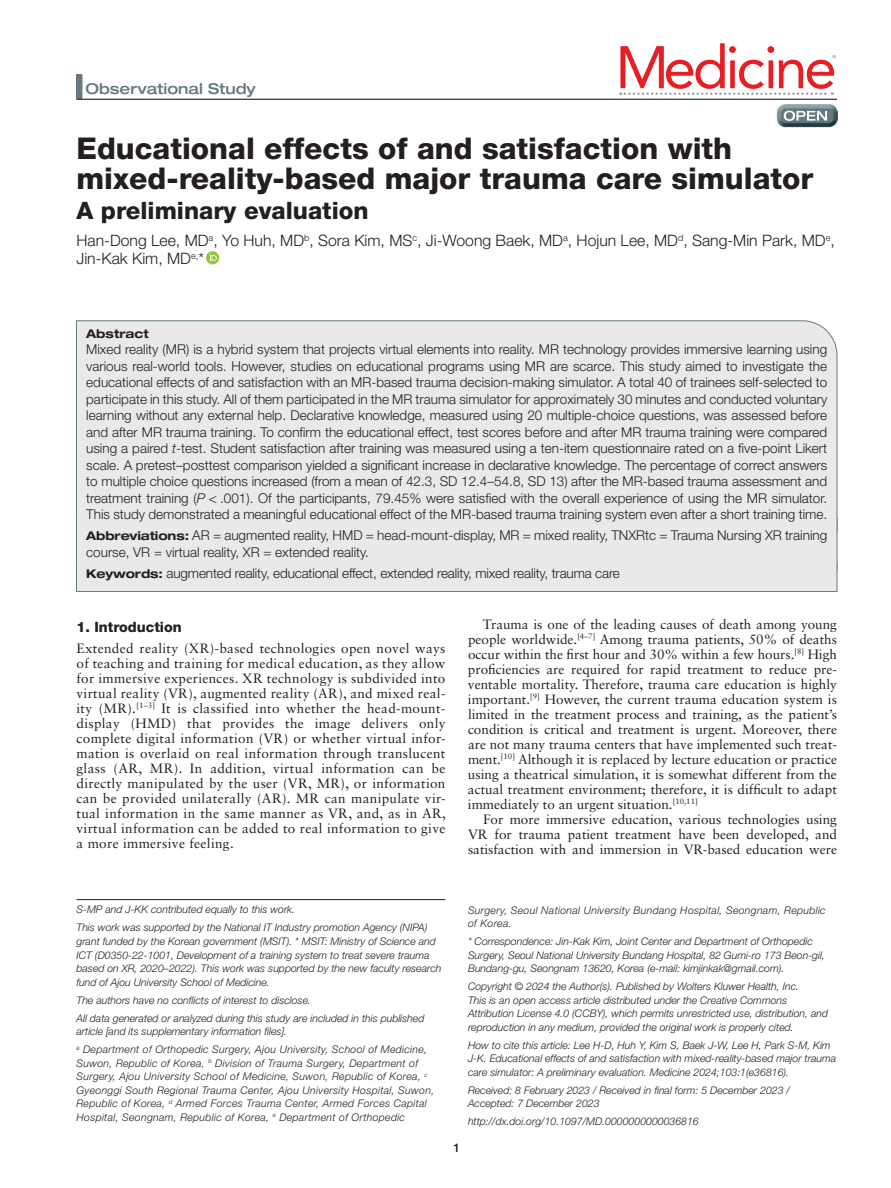
<style>
.page{position:relative;width:891px;height:1188px;background:#fff}
.page>*{position:absolute;margin:0;border:0;box-sizing:border-box;transform-origin:0 0}
.t1{font:59.4px "Avenir";letter-spacing:-.06em;color:#e71e24}
.t2{font:800 30px/30px "Helvetica Neue LT Std";color:#231f20}
.t3{font:800 24px "Helvetica Neue LT Std";color:#231f20}
.t4{font:300 15.75px/18px "Helvetica Neue LT Std";color:#231f20}
.t5{font:500 expanded 15px "Helvetica Neue LT Std";color:#667981}
.t6{font:800 14.25px "Helvetica Neue LT Std";color:#231f20}
.t7{font:13.5px/15px "Sabon LT Std";color:#231f20;text-align:justify}
.t8{font:300 13.5px/16.5px "Helvetica Neue LT Std";color:#231f20;text-align:justify}
.t9{font:700 expanded 12px "Helvetica Neue LT Std";color:#231f20}
.t10{font:500 12px "Helvetica Neue LT Std";color:#231f20}
.t11{font:italic 300 10.5px/13.5px "Helvetica Neue LT Std";color:#231f20}
.t12{font:italic 300 10.5px/13.5px "Helvetica Neue LT Std";letter-spacing:.03em;color:#231f20}
.t13{font:500 10.35px "Akzidenz Grotesk BE";color:#909295}
.s1{font-style:italic}
.s2{font-weight:700;font-stretch:expanded;font-size:12px}
</style>
<div class="page">
<div style="left:76px;top:74px;width:6px;height:25px;background:#677981"></div>
<hr style="left:76px;top:99px;width:761px;height:1px;background:#231f20">
<img style="left:776px;top:104px;width:61px;height:24px">
<svg style="left:784px;top:111px;width:43px;height:10px"></svg>
<svg style="left:620px;top:93px;width:213px;height:2px"></svg>
<div style="left:76px;top:320px;width:762px;height:213px;background:#e9e9e9"></div>
<div style="left:76px;top:517px;width:761px;height:54px;background:#e9e9e9"></div>
<div style="left:76px;top:562px;width:761px;height:30px;background:#e9e9e9"></div>
<div style="left:76px;top:562px;width:761px;height:30px;border:1px solid #677981"></div>
<div style="left:206px;top:251px;width:13px;height:13px;background:#93c73e;border-radius:50%"></div>
<svg style="left:210px;top:254px;width:7px;height:7px"></svg>
<hr style="left:76px;top:899px;width:370px;height:1px;background:#231f20">
<p class="t5" style="left:86px;top:80px;width:172px">Observational Study</p>
<h1 class="t1" style="left:615px;top:33px;width:223px">Medicine</h1>
<p class="t13" style="left:832px;top:52px;width:6px">®</p>
<h2 class="t2" style="left:76px;top:134px;width:738px">Educational effects of and satisfaction with mixed-reality-based major trauma care simulator</h2>
<h3 class="t3" style="left:76px;top:197px;width:294px">A preliminary evaluation</h3>
<p class="t4" style="left:76px;top:231px;width:760px">Han-Dong Lee, MD<sup>a</sup>, Yo Huh, MD<sup>b</sup>, Sora Kim, MS<sup>c</sup>, Ji-Woong Baek, MD<sup>a</sup>, Hojun Lee, MD<sup>d</sup>, Sang-Min Park, MD<sup>e</sup>,<br>Jin-Kak Kim, MD<sup>e,</sup>*</p>
<p class="t9" style="left:86px;top:326px;width:64px">Abstract</p>
<p class="t8" style="left:86px;top:341px;width:743px">Mixed reality (MR) is a hybrid system that projects virtual elements into reality. MR technology provides immersive learning using various real-world tools. However, studies on educational programs using MR are scarce. This study aimed to investigate the educational effects of and satisfaction with an MR-based trauma decision-making simulator. A total 40 of trainees self-selected to participate in this study. All of them participated in the MR trauma simulator for approximately 30 minutes and conducted voluntary learning without any external help. Declarative knowledge, measured using 20 multiple-choice questions, was assessed before and after MR trauma training. To confirm the educational effect, test scores before and after MR trauma training were compared using a paired <span class="s1">t</span>-test. Student satisfaction after training was measured using a ten-item questionnaire rated on a five-point Likert scale. A pretest–posttest comparison yielded a significant increase in declarative knowledge. The percentage of correct answers to multiple choice questions increased (from a mean of 42.3, SD 12.4–54.8, SD 13) after the MR-based trauma assessment and treatment training (<span class="s1">P</span> &lt; .001). Of the participants, 79.45% were satisfied with the overall experience of using the MR simulator.<br>This study demonstrated a meaningful educational effect of the MR-based trauma training system even after a short training time.</p>
<p class="t8" style="left:86px;top:527px;width:743px"><span class="s2">Abbreviations:</span> AR = augmented reality, HMD = head-mount-display, MR = mixed reality, TNXRtc = Trauma Nursing XR training course, VR = virtual reality, XR = extended reality.</p>
<p class="t8" style="left:86px;top:565px;width:535px"><span class="s2">Keywords:</span> augmented reality, educational effect, extended reality, mixed reality, trauma care</p>
<p class="t6" style="left:76px;top:618px;width:107px">1. Introduction</p>
<p class="t7" style="left:76px;top:641px;width:371px">Extended reality (XR)-based technologies open novel ways of teaching and training for medical education, as they allow for immersive experiences. XR technology is subdivided into virtual reality (VR), augmented reality (AR), and mixed real&shy;ity (MR).<sup>[1–3]</sup> It is classified into whether the head-mount&shy;display (HMD) that provides the image delivers only complete digital information (VR) or whether virtual infor&shy;mation is overlaid on real information through translucent glass (AR, MR). In addition, virtual information can be directly manipulated by the user (VR, MR), or information can be provided unilaterally (AR). MR can manipulate vir&shy;tual information in the same manner as VR, and, as in AR, virtual information can be added to real information to give a more immersive feeling.</p>
<p class="t7" style="left:468px;top:617px;width:371px;text-indent:15px">Trauma is one of the leading causes of death among young people worldwide.<sup>[4–7]</sup> Among trauma patients, 50% of deaths occur within the first hour and 30% within a few hours.<sup>[8]</sup> High proficiencies are required for rapid treatment to reduce pre&shy;ventable mortality. Therefore, trauma care education is highly important.<sup>[9]</sup> However, the current trauma education system is limited in the treatment process and training, as the patient’s condition is critical and treatment is urgent. Moreover, there are not many trauma centers that have implemented such treat&shy;ment.<sup>[10]</sup> Although it is replaced by lecture education or practice using a theatrical simulation, it is somewhat different from the actual treatment environment; therefore, it is difficult to adapt immediately to an urgent situation.<sup>[10,11]</sup></p>
<p class="t7" style="left:468px;top:812px;width:371px;text-indent:15px">For more immersive education, various technologies using VR for trauma patient treatment have been developed, and satisfaction with and immersion in VR-based education were</p>
<p class="t11" style="left:76px;top:901px;width:353px;line-height:18px">S-MP and J-KK contributed equally to this work.<br>This work was supported by the National IT Industry promotion Agency (NIPA)</p>
<p class="t11" style="left:76px;top:934px;width:367px">grant funded by the Korean government (MSIT). * MSIT: Ministry of Science and ICT (D0350-22-1001, Development of a training system to treat severe trauma based on XR, 2020–2022). This work was supported by the new faculty research fund of Ajou University School of Medicine.</p>
<p class="t11" style="left:76px;top:991px;width:349px;line-height:18px">The authors have no conflicts of interest to disclose.<br>All data generated or analyzed during this study are included in this published</p>
<p class="t12" style="left:76px;top:1022px;width:352px;line-height:18px">article [and its supplementary information files].<br><sup>a</sup> Department of Orthopedic Surgery, Ajou University, School of Medicine,</p>
<p class="t12" style="left:76px;top:1056px;width:359px">Suwon, Republic of Korea, <sup>b</sup> Division of Trauma Surgery, Department of Surgery, Ajou University School of Medicine, Suwon, Republic of Korea, <sup>c </sup>Gyeonggi South Regional Trauma Center, Ajou University Hospital, Suwon, Republic of Korea, <sup>d</sup> Armed Forces Trauma Center, Armed Forces Capital Hospital, Seongnam, Republic of Korea, <sup>e</sup> Department of Orthopedic</p>
<p class="t10" style="left:453px;top:1140px;width:8px">1</p>
<p class="t12" style="left:468px;top:903px;width:359px">Surgery, Seoul National University Bundang Hospital, Seongnam, Republic of Korea.</p>
<p class="t11" style="left:468px;top:934px;width:358px">* Correspondence: Jin-Kak Kim, Joint Center and Department of Orthopedic<br>Surgery, Seoul National University Bundang Hospital, 82 Gumi-ro 173 Beon-gil,<br>Bundang-gu, Seongnam 13620, Korea (e-mail: kimjinkak@gmail.com).</p>
<p class="t11" style="left:468px;top:979px;width:362px">Copyright © 2024 the Author(s). Published by Wolters Kluwer Health, Inc.<br>This is an open access article distributed under the Creative Commons Attribution License 4.0 (CCBY), which permits unrestricted use, distribution, and reproduction in any medium, provided the original work is properly cited.</p>
<p class="t11" style="left:468px;top:1038px;width:370px">How to cite this article: Lee H-D, Huh Y, Kim S, Baek J-W, Lee H, Park S-M, Kim<br>J-K. Educational effects of and satisfaction with mixed-reality-based major trauma care simulator: A preliminary evaluation. Medicine 2024;103:1(e36816).</p>
<p class="t11" style="left:468px;top:1083px;width:323px">Received: 8 February 2023 / Received in final form: 5 December 2023 /<br>Accepted: 7 December 2023</p>
<p class="t11" style="left:468px;top:1114px;width:232px">http://dx.doi.org/10.1097/MD.0000000000036816</p>
</div>
